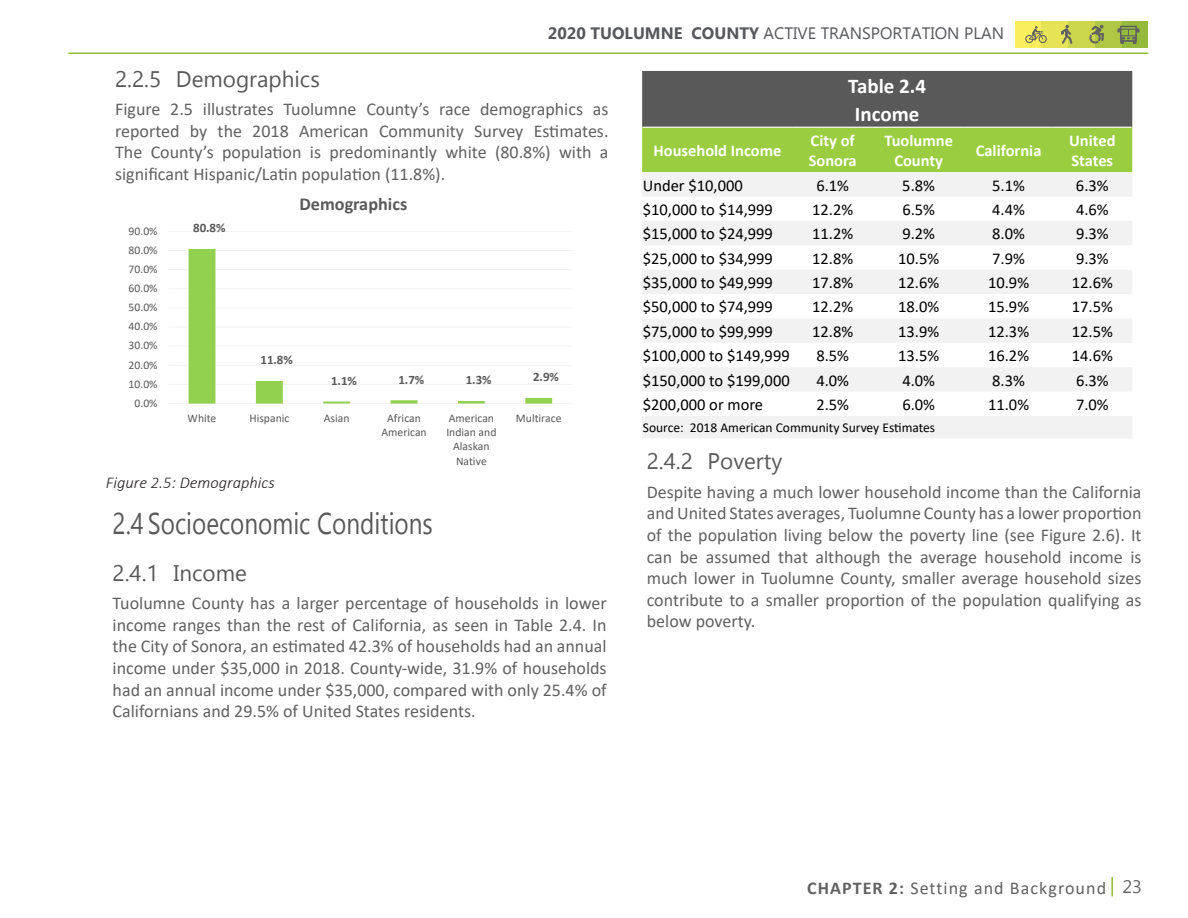
<style>
.page{position:relative;width:1188px;height:918px;background:#fff}
.page>*{position:absolute;margin:0;border:0;box-sizing:border-box;transform-origin:0 0}
.t1{font:30px "Gadugi";color:#595959;scale:.81 1}
.t2{font:22.5px "Gadugi";color:#595959}
.t3{font:700 21px "Calibri";color:#fff}
.t4{font:700 18.15px/22.2px "Calibri";color:#595959;text-align:center}
.Paragraph_Style{font:18px/21.6px "Calibri";color:#616161;text-align:justify}
.TOC_Tables_Figures{font:18px "Calibri";letter-spacing:.06em;color:#616161}
.t5{font:18px "Myanmar Text";color:#616161}
.t6{font:16.5px "Calibri";color:#000}
.t7{font:700 16.5px/19.8px "Calibri";color:#fff}
.t8{font:16.5px "Myanmar Text";color:#57585b}
.Figure_Title{font:italic 300 16.5px "Calibri";color:#231f20}
.Table_Title{font:italic 300 16.5px "Calibri";color:#231f20}
.t9{font:13.5px "Calibri";color:#000}
.t10{font:700 12.9px "Calibri";color:#595959}
.t11{font:11.7px/14.2px "Calibri";color:#595959;text-align:center}
.s1{font-weight:700}
</style>
<div class="page">
<div style="left:1122px;top:21px;width:26px;height:27px;background:#96ba3b"></div>
<div style="left:1095px;top:21px;width:27px;height:27px;background:#b0c745"></div>
<div style="left:1068px;top:21px;width:27px;height:27px;background:#ccd64d"></div>
<div style="left:1015px;top:21px;width:27px;height:27px;background:#faed5e"></div>
<div style="left:1042px;top:21px;width:26px;height:27px;background:#e6e357"></div>
<svg style="left:1061px;top:25px;width:11px;height:19px"></svg>
<div style="left:1025px;top:35px;width:8px;height:8px;border:1px solid #616161;border-radius:50%"></div>
<svg style="left:1089px;top:25px;width:15px;height:19px"></svg>
<div style="left:1120px;top:26px;width:17px;height:16px;border:2px solid #616161"></div>
<svg style="left:1118px;top:28px;width:21px;height:16px"></svg>
<svg style="left:1029px;top:26px;width:14px;height:15px"></svg>
<div style="left:1039px;top:35px;width:8px;height:8px;border:1px solid #616161;border-radius:50%"></div>
<hr style="left:68px;top:52px;width:1080px;height:2px;background:#96ba3b">
<svg style="left:1111px;top:877px;width:2px;height:19px"></svg>
<svg style="left:642px;top:71px;width:490px;height:101px;background:#768c4e"></svg>
<svg style="left:642px;top:172px;width:490px;height:266px;fill:#f2f2f2"></svg>
<hr style="left:643px;top:127px;width:150px;height:1px;background:#fff">
<hr style="left:793px;top:127px;width:80px;height:1px;background:#fff">
<hr style="left:873px;top:127px;width:92px;height:1px;background:#fff">
<hr style="left:965px;top:127px;width:87px;height:1px;background:#fff">
<hr style="left:1052px;top:127px;width:80px;height:1px;background:#fff">
<hr style="left:168px;top:403px;width:404px;height:1px;background:#f2f2f2">
<hr style="left:168px;top:384px;width:404px;height:1px;background:#f2f2f2">
<hr style="left:168px;top:365px;width:404px;height:1px;background:#f2f2f2">
<hr style="left:168px;top:346px;width:404px;height:1px;background:#f2f2f2">
<hr style="left:168px;top:327px;width:404px;height:1px;background:#f2f2f2">
<hr style="left:168px;top:307px;width:404px;height:1px;background:#f2f2f2">
<hr style="left:168px;top:288px;width:404px;height:1px;background:#f2f2f2">
<hr style="left:168px;top:269px;width:404px;height:1px;background:#f2f2f2">
<hr style="left:168px;top:250px;width:404px;height:1px;background:#f2f2f2">
<hr style="left:168px;top:231px;width:404px;height:1px;background:#f2f2f2">
<svg style="left:189px;top:249px;width:363px;height:155px"></svg>
<p class="t8" style="left:548px;top:24px;width:458px"><span class="s1">2020 TUOLUMNE COUNTY</span> ACTIVE TRANSPORTATION PLAN</p>
<p class="t2" style="left:115px;top:65px;width:206px">2.2.5 Demographics</p>
<p class="Paragraph_Style" style="left:115px;top:98px;width:495px">Figure 2.5 illustrates Tuolumne County’s race demographics as reported by the 2018 American Community Survey Estimates.<br>The County’s population is predominantly white (80.8%) with a significant Hispanic/Latin population (11.8%).</p>
<p class="t4" style="left:299px;top:171px;width:109px">Figure 2.5<br>Demographics</p>
<p class="t11" style="left:129px;top:223px;width:31px">90.0%</p>
<p class="t11" style="left:129px;top:242px;width:31px">80.0%</p>
<p class="t11" style="left:129px;top:262px;width:31px">70.0%</p>
<p class="t11" style="left:129px;top:281px;width:31px">60.0%</p>
<p class="t11" style="left:129px;top:300px;width:31px">50.0%</p>
<p class="t11" style="left:129px;top:319px;width:31px">40.0%</p>
<p class="t11" style="left:129px;top:338px;width:31px">30.0%</p>
<p class="t11" style="left:129px;top:357px;width:31px">20.0%</p>
<p class="t11" style="left:129px;top:376px;width:31px">10.0%</p>
<p class="t11" style="left:134px;top:396px;width:25px">0.0%</p>
<p class="t10" style="left:193px;top:219px;width:34px">80.8%</p>
<p class="t10" style="left:260px;top:351px;width:34px">11.8%</p>
<p class="t10" style="left:331px;top:371px;width:27px">1.1%</p>
<p class="t10" style="left:398px;top:370px;width:27px">1.7%</p>
<p class="t10" style="left:466px;top:371px;width:27px">1.3%</p>
<p class="t10" style="left:533px;top:368px;width:27px">2.9%</p>
<p class="t11" style="left:188px;top:411px;width:30px">White</p>
<p class="t11" style="left:249px;top:411px;width:41px">Hispanic</p>
<p class="t11" style="left:324px;top:411px;width:27px">Asian</p>
<p class="t11" style="left:381px;top:411px;width:47px">African<br>American</p>
<p class="t11" style="left:446px;top:411px;width:52px">American<br>Indian and<br>Alaskan<br>Native</p>
<p class="t11" style="left:516px;top:411px;width:47px">Multirace</p>
<p class="Figure_Title" style="left:106px;top:472px;width:170px">Figure 2.5: Demographics</p>
<p class="t1" style="left:113px;top:505px;width:397px">2.4 Socioeconomic Conditions</p>
<p class="t2" style="left:113px;top:559px;width:136px">2.4.1 Income</p>
<p class="Paragraph_Style" style="left:113px;top:592px;width:496px">Tuolumne County has a larger percentage of households in lower income ranges than the rest of California, as seen in Table 2.4. In the City of Sonora, an estimated 42.3% of households had an annual income under $35,000 in 2018. County-wide, 31.9% of households had an annual income under $35,000, compared with only 25.4% of Californians and 29.5% of United States residents.</p>
<p class="t3" style="left:848px;top:71px;width:79px">Table 2.4</p>
<p class="t3" style="left:855px;top:99px;width:66px">Income</p>
<p class="t7" style="left:653px;top:140px;width:130px">Household Income</p>
<p class="t7" style="left:809px;top:130px;width:50px">City of<br>Sonora</p>
<p class="t7" style="left:884px;top:130px;width:70px;text-align:center">Tuolumne<br>County</p>
<p class="t7" style="left:976px;top:140px;width:67px">California</p>
<p class="t7" style="left:1069px;top:130px;width:48px">United<br>States</p>
<p class="t6" style="left:643px;top:174px;width:101px">Under $10,000</p>
<p class="t6" style="left:816px;top:174px;width:34px">6.1%</p>
<p class="t6" style="left:902px;top:174px;width:34px">5.8%</p>
<p class="t6" style="left:992px;top:174px;width:34px">5.1%</p>
<p class="t6" style="left:1076px;top:174px;width:34px">6.3%</p>
<p class="t6" style="left:643px;top:198px;width:132px">$10,000 to $14,999</p>
<p class="t6" style="left:812px;top:198px;width:43px">12.2%</p>
<p class="t6" style="left:902px;top:198px;width:34px">6.5%</p>
<p class="t6" style="left:992px;top:198px;width:34px">4.4%</p>
<p class="t6" style="left:1076px;top:198px;width:34px">4.6%</p>
<p class="t6" style="left:643px;top:222px;width:132px">$15,000 to $24,999</p>
<p class="t6" style="left:812px;top:222px;width:43px">11.2%</p>
<p class="t6" style="left:902px;top:222px;width:34px">9.2%</p>
<p class="t6" style="left:992px;top:222px;width:34px">8.0%</p>
<p class="t6" style="left:1076px;top:222px;width:34px">9.3%</p>
<p class="t6" style="left:643px;top:247px;width:132px">$25,000 to $34,999</p>
<p class="t6" style="left:812px;top:247px;width:43px">12.8%</p>
<p class="t6" style="left:898px;top:247px;width:43px">10.5%</p>
<p class="t6" style="left:992px;top:247px;width:34px">7.9%</p>
<p class="t6" style="left:1076px;top:247px;width:34px">9.3%</p>
<p class="t6" style="left:643px;top:271px;width:132px">$35,000 to $49,999</p>
<p class="t6" style="left:812px;top:271px;width:43px">17.8%</p>
<p class="t6" style="left:898px;top:271px;width:43px">12.6%</p>
<p class="t6" style="left:988px;top:271px;width:43px">10.9%</p>
<p class="t6" style="left:1072px;top:271px;width:43px">12.6%</p>
<p class="t6" style="left:643px;top:295px;width:132px">$50,000 to $74,999</p>
<p class="t6" style="left:812px;top:295px;width:43px">12.2%</p>
<p class="t6" style="left:898px;top:295px;width:43px">18.0%</p>
<p class="t6" style="left:988px;top:295px;width:43px">15.9%</p>
<p class="t6" style="left:1072px;top:295px;width:43px">17.5%</p>
<p class="t6" style="left:643px;top:320px;width:132px">$75,000 to $99,999</p>
<p class="t6" style="left:812px;top:320px;width:43px">12.8%</p>
<p class="t6" style="left:898px;top:320px;width:43px">13.9%</p>
<p class="t6" style="left:988px;top:320px;width:43px">12.3%</p>
<p class="t6" style="left:1072px;top:320px;width:43px">12.5%</p>
<p class="t6" style="left:643px;top:344px;width:148px">$100,000 to $149,999</p>
<p class="t6" style="left:816px;top:344px;width:34px">8.5%</p>
<p class="t6" style="left:898px;top:344px;width:43px">13.5%</p>
<p class="t6" style="left:988px;top:344px;width:43px">16.2%</p>
<p class="t6" style="left:1072px;top:344px;width:43px">14.6%</p>
<p class="t6" style="left:643px;top:369px;width:148px">$150,000 to $199,000</p>
<p class="t6" style="left:816px;top:369px;width:34px">4.0%</p>
<p class="t6" style="left:902px;top:369px;width:34px">4.0%</p>
<p class="t6" style="left:992px;top:369px;width:34px">8.3%</p>
<p class="t6" style="left:1076px;top:369px;width:34px">6.3%</p>
<p class="t6" style="left:643px;top:393px;width:122px">$200,000 or more</p>
<p class="t6" style="left:816px;top:393px;width:34px">2.5%</p>
<p class="t6" style="left:902px;top:393px;width:34px">6.0%</p>
<p class="t6" style="left:988px;top:393px;width:43px">11.0%</p>
<p class="t6" style="left:1076px;top:393px;width:34px">7.0%</p>
<p class="t9" style="left:643px;top:418px;width:294px">Source: 2018 American Community Survey Estimates</p>
<p class="Table_Title" style="left:645px;top:418px;width:117px">Table 2.4: Income</p>
<p class="t2" style="left:647px;top:448px;width:137px">2.4.2 Poverty</p>
<p class="Paragraph_Style" style="left:647px;top:481px;width:496px">Despite having a much lower household income than the California and United States averages, Tuolumne County has a lower proportion of the population living below the poverty line (see Figure 2.6). It can be assumed that although the average household income is much lower in Tuolumne County, smaller average household sizes contribute to a smaller proportion of the population qualifying as below poverty.</p>
<p class="TOC_Tables_Figures" style="left:807px;top:876px;width:301px"><span class="s1">CHAPTER 2:</span> Setting and Background</p>
<p class="t5" style="left:1122px;top:876px;width:21px">23</p>
</div>
